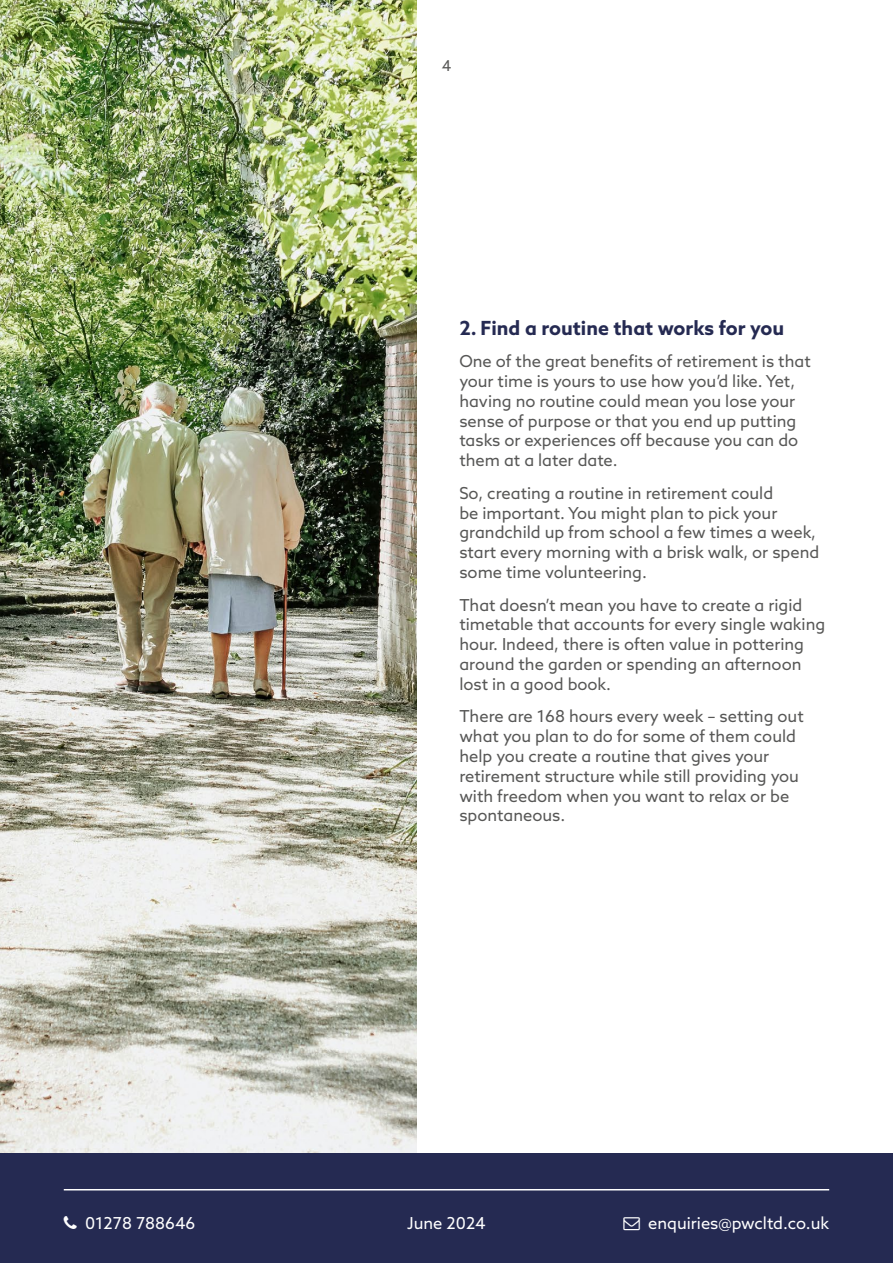
<style>
.page{position:relative;width:893px;height:1263px;background:#fff}
.page>*{position:absolute;margin:0;border:0;box-sizing:border-box;transform-origin:0 0}
.t1{font:700 19.5px "Azo Sans";color:#252a52}
.t2{font:16.5px/19.8px "Azo Sans";color:#575756}
.t3{font:16.5px "Azo Sans";color:#fff}
.t4{font:15px "Azo Sans";color:#575756}
</style>
<div class="page">
<img style="left:0;top:0;width:417px;height:1153px">
<div style="left:0;top:1153px;width:893px;height:110px;background:#252a52"></div>
<hr style="left:64px;top:1189px;width:765px;height:1px;background:#fff">
<p class="t4" style="left:442px;top:56px;width:11px">4</p>
<p class="t1" style="left:459px;top:315px;width:326px">2. Find a routine that works for you</p>
<p class="t2" style="left:459px;top:351px;width:353px">One of the great benefits of retirement is that your time is yours to use how you’d like. Yet, having no routine could mean you lose your sense of purpose or that you end up putting tasks or experiences off because you can do them at a later date.</p>
<p class="t2" style="left:459px;top:483px;width:361px">So, creating a routine in retirement could<br>be important. You might plan to pick your grandchild up from school a few times a week, start every morning with a brisk walk, or spend some time volunteering.</p>
<p class="t2" style="left:459px;top:594px;width:367px">That doesn’t mean you have to create a rigid timetable that accounts for every single waking hour. Indeed, there is often value in pottering around the garden or spending an afternoon lost in a good book.</p>
<p class="t2" style="left:459px;top:706px;width:346px">There are 168 hours every week – setting out what you plan to do for some of them could help you create a routine that gives your retirement structure while still providing you with freedom when you want to relax or be spontaneous.</p>
<p class="t3" style="left:85px;top:1212px;width:112px">01278 788646</p>
<p class="t3" style="left:407px;top:1213px;width:80px">June 2024</p>
<p class="t3" style="left:648px;top:1212px;width:183px">enquiries@pwcltd.co.uk</p>
</div>
